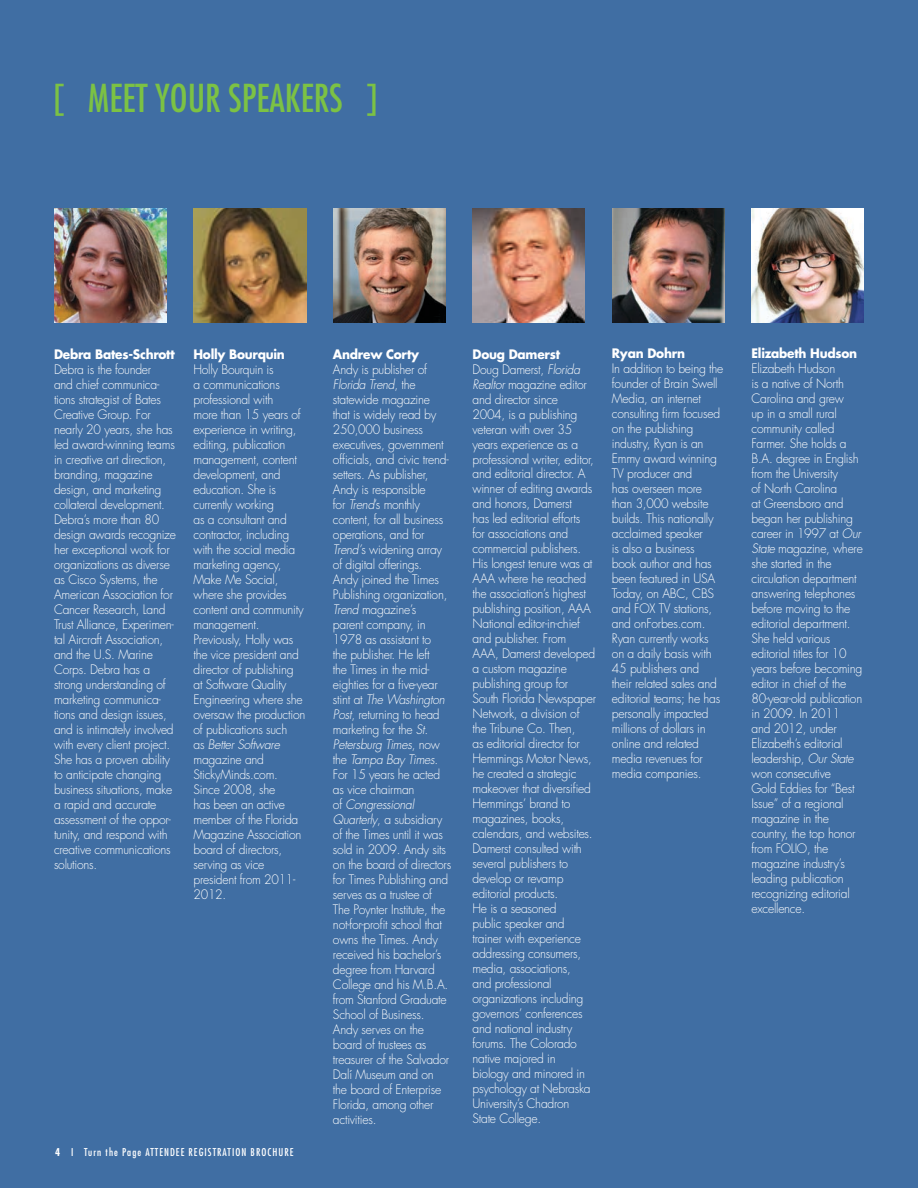
<style>
.page{position:relative;width:918px;height:1188px;background:#406ea3}
.page>*{position:absolute;margin:0;border:0;box-sizing:border-box;transform-origin:0 0}
.t1{font:condensed 37.5px "Futura";color:#7cc244}
.t2{font:300 12.75px/15px "Futura";letter-spacing:-.02em;color:#fff;scale:.95 1}
.t3{font:700 12.75px "Futura";letter-spacing:-.02em;color:#fff;scale:.95 1}
.t4{font:condensed 10.5px "Futura";letter-spacing:.1em;color:#fff}
.s1{font-style:italic}
.s2{font-weight:700}
</style>
<div class="page">
<img style="left:54px;top:208px;width:112px;height:115px">
<img style="left:194px;top:208px;width:112px;height:115px">
<img style="left:333px;top:208px;width:113px;height:115px">
<img style="left:472px;top:208px;width:113px;height:115px">
<img style="left:612px;top:208px;width:113px;height:115px">
<img style="left:752px;top:208px;width:112px;height:115px">
<h1 class="t1" style="left:54px;top:74px;width:324px">[ MEET YOUR SPEAKERS ]</h1>
<p class="t3" style="left:54px;top:345px;width:129px">Debra Bates-Schrott</p>
<p class="t2" style="left:54px;top:362px;width:130px">Debra is the founder<br>and chief communica&shy;tions strategist of Bates<br>Creative Group. For nearly 20 years, she has led award-winning teams in creative art direction, branding, magazine design, and marketing collateral development.<br>Debra’s more than 80 design awards recognize her exceptional work for organizations as diverse as Cisco Systems, the<br>American Association for<br>Cancer Research, Land<br>Trust Alliance, Experimen&shy;tal Aircraft Association, and the U.S. Marine<br>Corps. Debra has a strong understanding of marketing communica&shy;tions and design issues, and is intimately involved with every client project.<br>She has a proven ability to anticipate changing business situations, make a rapid and accurate assessment of the oppor&shy;tunity, and respond with creative communications solutions.</p>
<p class="t3" style="left:194px;top:345px;width:98px">Holly Bourquin</p>
<p class="t2" style="left:194px;top:362px;width:119px">Holly Bourquin is<br>a communications professional with<br>more than 15 years of experience in writing, editing, publication management, content development, and education. She is currently working<br>as a consultant and contractor, including with the social media marketing agency,<br>Make Me Social, where she provides content and community management.<br>Previously, Holly was the vice president and director of publishing at Software Quality<br>Engineering where she oversaw the production of publications such<br>as <span class="s1">Better Software </span>magazine and<br>StickyMinds.com.<br>Since 2008, she<br>has been an active member of the Florida<br>Magazine Association board of directors, serving as vice president from 2011-<br>2012.</p>
<p class="t4" style="left:55px;top:1146px;width:121px"><span class="s2">4</span> I TURN THE PAGE ATTENDEE</p>
<p class="t4" style="left:189px;top:1146px;width:102px">REGISTRATION BROCHURE</p>
<p class="t3" style="left:333px;top:345px;width:92px">Andrew Corty</p>
<p class="t2" style="left:333px;top:362px;width:126px">Andy is publisher of<br><span class="s1">Florida Trend</span>, the statewide magazine<br>that is widely read by<br>250,000 business executives, government officials, and civic trend&shy;setters. As publisher,<br>Andy is responsible<br>for <span class="s1">Trend</span>’s monthly content, for all business operations, and for<br><span class="s1">Trend’</span>s widening array of digital offerings.<br>Andy joined the Times<br>Publishing organization,<br><span class="s1">Trend</span> magazine’s<br>parent company, in<br>1978 as assistant to<br>the publisher. He left<br>the Times in the mid&shy;eighties for a five-year stint at <span class="s1">The Washington<br>Post</span>, returning to head marketing for the <span class="s1">St.<br>Petersburg Times</span>, now the <span class="s1">Tampa Bay Times</span>.<br>For 15 years he acted as vice chairman<br>of <span class="s1">Congressional<br>Quarterly</span>, a subsidiary of the Times until it was sold in 2009. Andy sits on the board of directors for Times Publishing and serves as a trustee of<br>The Poynter Institute, the not-for-profit school that owns the Times. Andy received his bachelor’s degree from Harvard<br>College and his M.B.A. from Stanford Graduate<br>School of Business.<br>Andy serves on the board of trustees as treasurer of the Salvador<br>Dalí Museum and on<br>the board of Enterprise<br>Florida, among other activities.</p>
<p class="t2" style="left:472px;top:347px;width:132px"><span class="s2">Doug Damerst<br></span>Doug Damerst, <span class="s1">Florida<br>Realtor</span> magazine editor and director since<br>2004, is a publishing veteran with over 35 years experience as a professional writer, editor, and editorial director. A winner of editing awards and honors, Damerst<br>has led editorial efforts<br>for associations and commercial publishers.<br>His longest tenure was at<br>AAA where he reached the association’s highest publishing position, AAA<br>National editor-in-chief and publisher. From<br>AAA, Damerst developed a custom magazine publishing group for<br>South Florida Newspaper<br>Network, a division of the Tribune Co. Then,<br>as editorial director for<br>Hemmings Motor News, he created a strategic makeover that diversified<br>Hemmings’ brand to magazines, books, calendars, and websites.<br>Damerst consulted with several publishers to develop or revamp editorial products.<br>He is a seasoned<br>public speaker and trainer with experience addressing consumers, media, associations,<br>and professional organizations including governors’ conferences and national industry forums. The Colorado native majored in<br>biology and minored in psychology at Nebraska<br>University’s Chadron<br>State College.</p>
<p class="t3" style="left:612px;top:345px;width:78px">Ryan Dohrn</p>
<p class="t2" style="left:612px;top:361px;width:119px">In addition to being the founder of Brain Swell<br>Media, an internet consulting firm focused on the publishing industry, Ryan is an<br>Emmy award winning<br>TV producer and<br>has overseen more than 3,000 website builds. This nationally acclaimed speaker<br>is also a business<br>book author and has been featured in USA<br>Today, on ABC, CBS and FOX TV stations, and onForbes.com.<br>Ryan currently works on a daily basis with<br>45 publishers and<br>their related sales and editorial teams; he has personally impacted millions of dollars in online and related media revenues for media companies.</p>
<p class="t3" style="left:751px;top:344px;width:113px">Elizabeth Hudson</p>
<p class="t2" style="left:751px;top:361px;width:119px">Elizabeth Hudson<br>is a native of North<br>Carolina and grew<br>up in a small rural community called<br>Farmer. She holds a<br>B.A. degree in English from the University<br>of North Carolina<br>at Greensboro and began her publishing career in 1997 at <span class="s1">Our<br>State</span> magazine, where she started in the circulation department answering telephones before moving to the editorial department.<br>She held various editorial titles for 10 years before becoming editor in chief of the<br>80-year-old publication in 2009. In 2011<br>and 2012, under<br>Elizabeth’s editorial leadership, <span class="s1">Our State </span>won consecutive<br>Gold Eddies for “Best<br>Issue” of a regional magazine in the country, the top honor from FOLIO, the magazine industry’s leading publication recognizing editorial excellence.</p>
</div>
